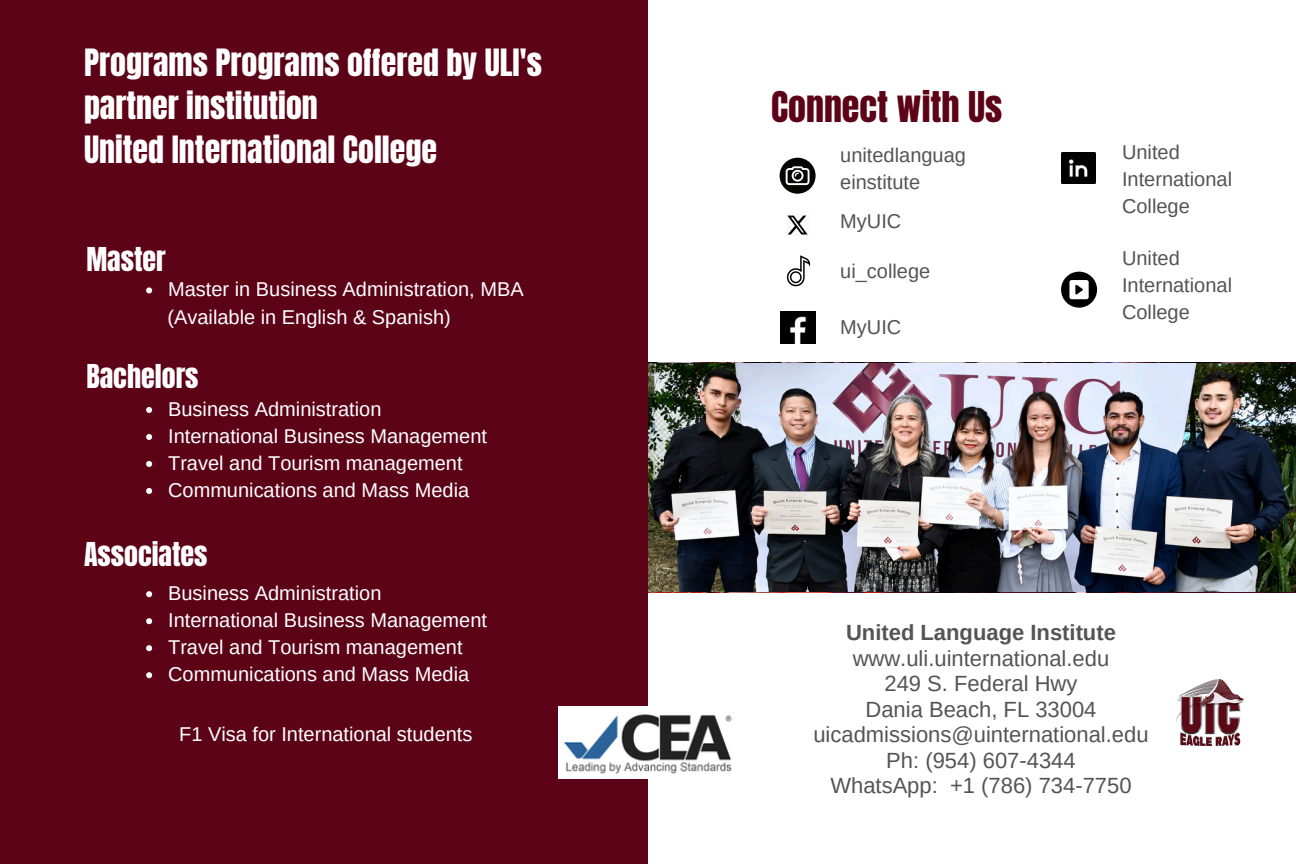
<style>
.page{position:relative;width:1296px;height:864px;background:#fff}
.page>*{position:absolute;margin:0;border:0;box-sizing:border-box;transform-origin:0 0}
.t1{font:36px "Anton";color:#5d0317}
.t2{font:32px/43.6px "Anton";color:#fff}
.t3{font:28px "Anton";color:#fff}
.t4{font:22px "Arimo";color:#545454}
.t5{font:700 22px "Arimo";color:#545454}
.t6{font:20px "Arimo";color:#fff}
.t7{font:20px/27px "Arimo";color:#545454}
</style>
<div class="page">
<div style="left:0;top:0;width:648px;height:864px;background:#5d0317"></div>
<svg style="left:1061px;top:272px;width:36px;height:36px"></svg>
<svg style="left:780px;top:158px;width:36px;height:36px"></svg>
<svg style="left:787px;top:256px;width:23px;height:30px"></svg>
<img style="left:1061px;top:152px;width:35px;height:32px">
<img style="left:781px;top:312px;width:34px;height:31px">
<img style="left:787px;top:215px;width:21px;height:20px">
<img style="left:1176px;top:679px;width:68px;height:67px">
<img style="left:648px;top:364px;width:648px;height:228px">
<img style="left:559px;top:706px;width:173px;height:72px">
<svg style="left:146px;top:287px;width:6px;height:6px"></svg>
<svg style="left:146px;top:407px;width:6px;height:6px"></svg>
<svg style="left:146px;top:434px;width:6px;height:6px"></svg>
<svg style="left:146px;top:461px;width:6px;height:6px"></svg>
<svg style="left:146px;top:488px;width:6px;height:6px"></svg>
<svg style="left:146px;top:591px;width:6px;height:6px"></svg>
<svg style="left:146px;top:618px;width:6px;height:6px"></svg>
<svg style="left:146px;top:645px;width:6px;height:6px"></svg>
<svg style="left:146px;top:672px;width:6px;height:6px"></svg>
<p class="t2" style="left:84px;top:41px;width:459px">Programs Programs offered by ULI's partner institution<br>United International College</p>
<p class="t3" style="left:86px;top:239px;width:81px">Master</p>
<p class="t6" style="left:168px;top:278px;width:357px">Master in Business Administration, MBA</p>
<p class="t6" style="left:167px;top:306px;width:285px">(Available in English &amp; Spanish)</p>
<p class="t3" style="left:86px;top:356px;width:114px">Bachelors</p>
<p class="t6" style="left:168px;top:398px;width:215px">Business Administration</p>
<p class="t6" style="left:168px;top:425px;width:320px">International Business Management</p>
<p class="t6" style="left:168px;top:452px;width:296px">Travel and Tourism management</p>
<p class="t6" style="left:168px;top:479px;width:303px">Communications and Mass Media</p>
<p class="t3" style="left:84px;top:534px;width:125px">Associates</p>
<p class="t6" style="left:168px;top:582px;width:215px">Business Administration</p>
<p class="t6" style="left:168px;top:609px;width:320px">International Business Management</p>
<p class="t6" style="left:168px;top:636px;width:296px">Travel and Tourism management</p>
<p class="t6" style="left:168px;top:663px;width:303px">Communications and Mass Media</p>
<p class="t6" style="left:179px;top:723px;width:295px">F1 Visa for International students</p>
<p class="t1" style="left:771px;top:81px;width:233px">Connect with Us</p>
<p class="t7" style="left:840px;top:141px;width:127px">unitedlanguag einstitute</p>
<p class="t7" style="left:840px;top:207px;width:63px">MyUIC</p>
<h1 class="t7" style="left:840px;top:257px;width:92px">ui_college</h1>
<p class="t7" style="left:840px;top:313px;width:63px">MyUIC</p>
<h3 class="t7" style="left:1122px;top:138px;width:59px">United</h3>
<h3 class="t7" style="left:1122px;top:165px;width:112px">International<br>College</h3>
<p class="t7" style="left:1122px;top:245px;width:59px">United</p>
<p class="t7" style="left:1122px;top:272px;width:112px">International<br>College</p>
<h2 class="t5" style="left:846px;top:620px;width:271px">United Language Institute</h2>
<h3 class="t4" style="left:853px;top:646px;width:258px">www.uli.uinternational.edu</h3>
<p class="t4" style="left:884px;top:671px;width:195px">249 S. Federal Hwy</p>
<p class="t4" style="left:865px;top:697px;width:232px">Dania Beach, FL 33004</p>
<p class="t4" style="left:813px;top:722px;width:337px">uicadmissions@uinternational.edu</p>
<p class="t4" style="left:886px;top:748px;width:191px">Ph: (954) 607-4344</p>
<p class="t4" style="left:830px;top:773px;width:303px">WhatsApp: +1 (786) 734-7750</p>
</div>
